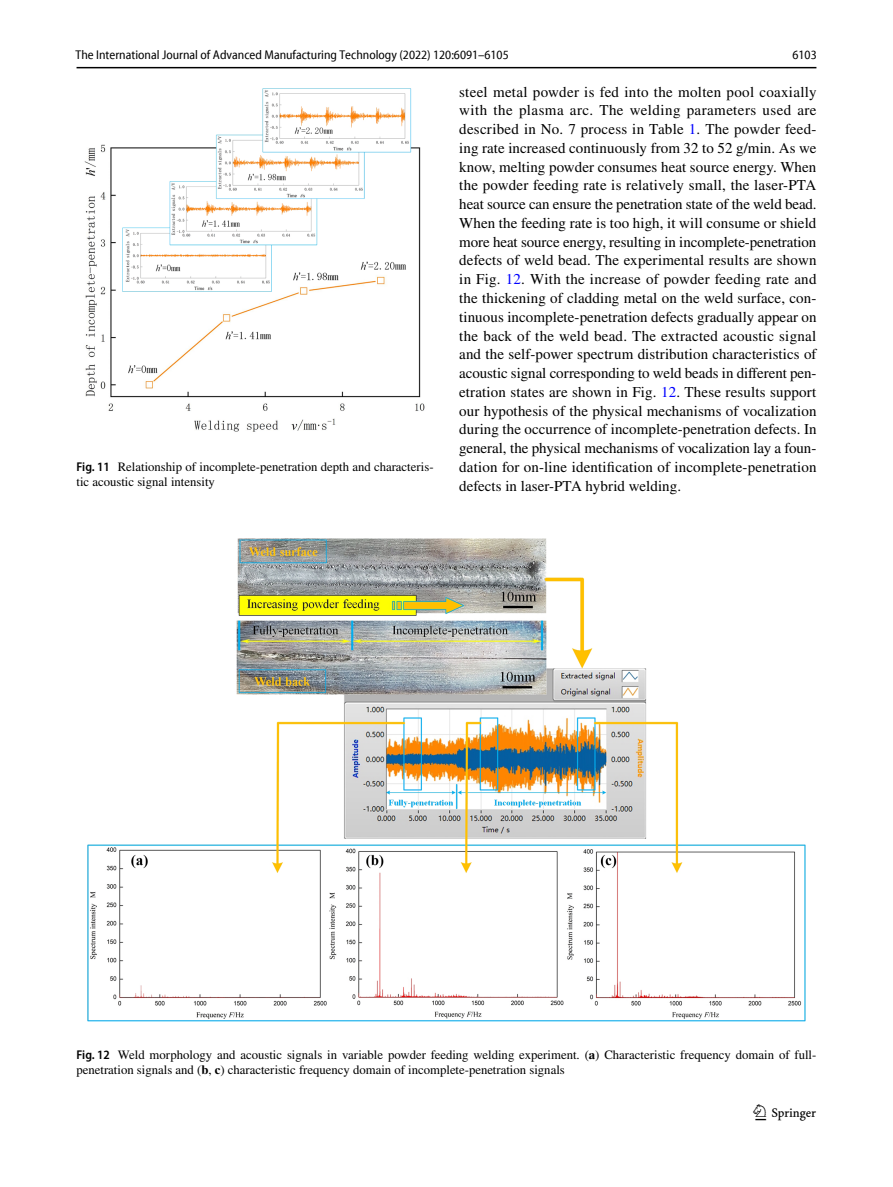
<style>
.page{position:relative;width:893px;height:1187px;background:#fff}
.page>*{position:absolute;margin:0;border:0;box-sizing:border-box;transform-origin:0 0}
.t1{font:22.5px "Springnew Regular 3";color:#000}
.t2{font:15px/18.8px "STIX";letter-spacing:.005em;color:#000;text-align:justify}
.t3{font:12.75px/15px "STIX";color:#000}
.t4{font:semi-condensed 12.75px "Myriad Pro Unic";color:#000}
.s1{font-family:"Myriad Pro";font-weight:600;font-stretch:semi-condensed}
.s2{color:#00f}
.s3{font-weight:700}
</style>
<div class="page">
<hr style="left:77px;top:67px;width:739px;height:1px;background:#000">
<img style="left:84px;top:88px;width:341px;height:344px">
<img style="left:87px;top:538px;width:719px;height:484px">
<p class="t4" style="left:76px;top:50px;width:435px">The International Journal of Advanced Manufacturing Technology (2022) 120:6091–6105</p>
<p class="t4" style="left:792px;top:50px;width:26px">6103</p>
<p class="t3" style="left:77px;top:459px;width:359px"><span class="s1">Fig. 11</span> Relationship of incomplete-penetration depth and characteris&shy;tic acoustic signal intensity</p>
<p class="t2" style="left:459px;top:83px;width:359px">steel metal powder is fed into the molten pool coaxially with the plasma arc. The welding parameters used are described in No. 7 process in Table <span class="s2">1</span>. The powder feed&shy;ing rate increased continuously from 32 to 52 g/min. As we know, melting powder consumes heat source energy. When the powder feeding rate is relatively small, the laser-PTA heat source can ensure the penetration state of the weld bead.<br>When the feeding rate is too high, it will consume or shield more heat source energy, resulting in incomplete-penetration defects of weld bead. The experimental results are shown in Fig. <span class="s2">12</span>. With the increase of powder feeding rate and the thickening of cladding metal on the weld surface, con&shy;tinuous incomplete-penetration defects gradually appear on the back of the weld bead. The extracted acoustic signal and the self-power spectrum distribution characteristics of acoustic signal corresponding to weld beads in different pen&shy;etration states are shown in Fig. <span class="s2">12</span>. These results support our hypothesis of the physical mechanisms of vocalization during the occurrence of incomplete-penetration defects. In general, the physical mechanisms of vocalization lay a foun&shy;dation for on-line identification of incomplete-penetration defects in laser-PTA hybrid welding.</p>
<p class="t3" style="left:77px;top:1047px;width:741px"><span class="s1">Fig. 12</span> Weld morphology and acoustic signals in variable powder feeding welding experiment. (<span class="s3">a</span>) Characteristic frequency domain of full&shy;penetration signals and (<span class="s3">b</span>, <span class="s3">c</span>) characteristic frequency domain of incomplete-penetration signals</p>
<h1 class="t1" style="left:755px;top:1104px;width:62px">1 3</h1>
</div>
